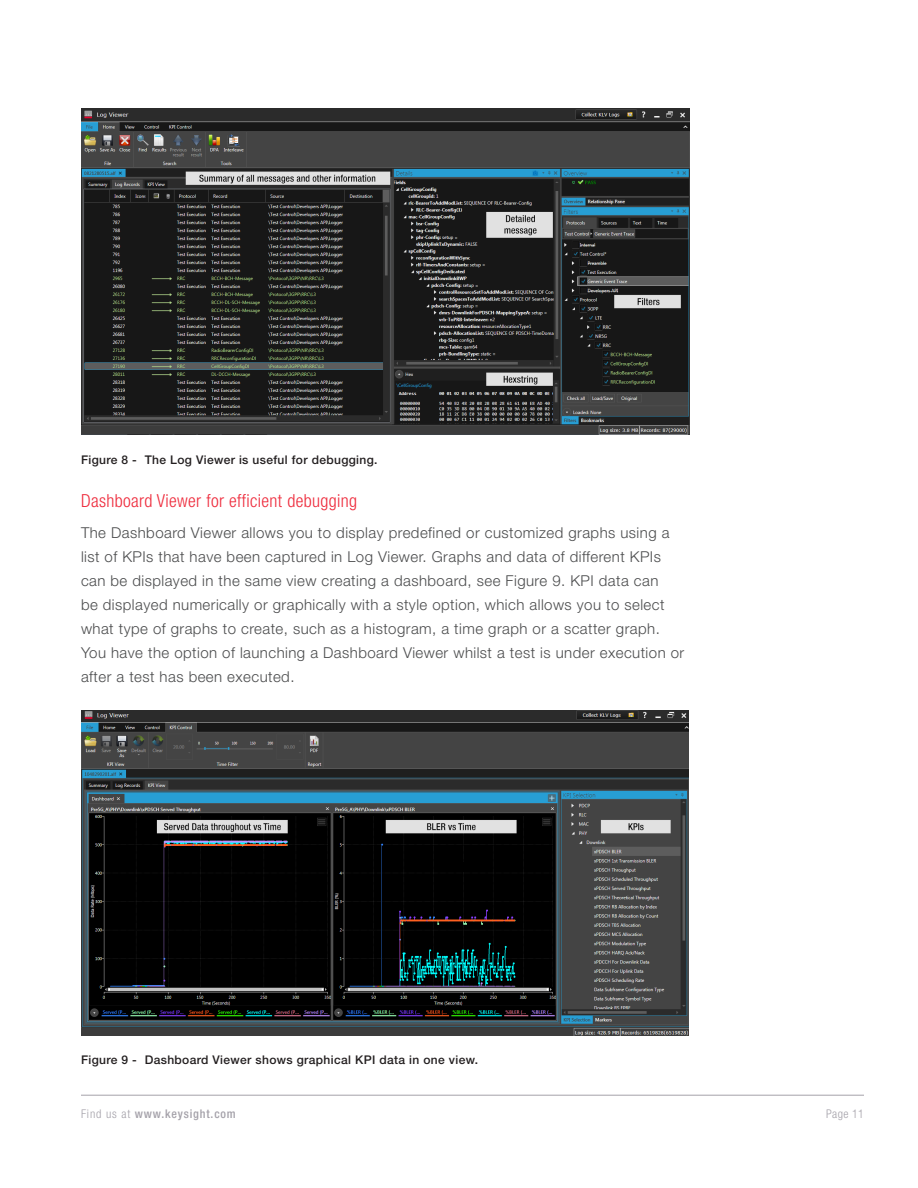
<style>
.page{position:relative;width:918px;height:1188px;background:#fff}
.page>*{position:absolute;margin:0;border:0;box-sizing:border-box;transform-origin:0 0}
.KT_-_Header_3{font:300 condensed 18px "Helvetica Neue LT Std";letter-spacing:.02em;color:#ee2c3d}
.KT_-_Body_Text{font:300 15px/24px "Helvetica Neue LT Std";letter-spacing:.03em;color:#4b4c4d}
.KT_-_Figure_Captions{font:500 12px "Helvetica Neue LT Std";letter-spacing:.03em;color:#231f20}
.t1{font:500 condensed 12px "Helvetica Neue LT Std";letter-spacing:.07em;color:#a4a1a9}
.t2{font:300 condensed 12px "Helvetica Neue LT Std";letter-spacing:.03em;color:#a4a1a9}
.s1{font-weight:300}
</style>
<div class="page">
<hr style="left:81px;top:1095px;width:783px;height:1px;background:#a4a1a9">
<img style="left:81px;top:108px;width:608px;height:327px">
<img style="left:81px;top:711px;width:607px;height:324px">
<p class="KT_-_Figure_Captions" style="left:81px;top:453px;width:298px">Figure 8 - The Log Viewer is useful for debugging.</p>
<p class="KT_-_Header_3" style="left:81px;top:491px;width:278px">Dashboard Viewer for efficient debugging</p>
<p class="KT_-_Body_Text" style="left:81px;top:521px;width:605px">The Dashboard Viewer allows you to display predefined or customized graphs using a list of KPIs that have been captured in Log Viewer. Graphs and data of different KPIs can be displayed in the same view creating a dashboard, see Figure 9. KPI data can<br>be displayed numerically or graphically with a style option, which allows you to select what type of graphs to create, such as a histogram, a time graph or a scatter graph.<br>You have the option of launching a Dashboard Viewer whilst a test is under execution or after a test has been executed.</p>
<p class="KT_-_Figure_Captions" style="left:81px;top:1053px;width:399px">Figure 9 - Dashboard Viewer shows graphical KPI data in one view.</p>
<p class="t1" style="left:81px;top:1106px;width:156px"><span class="s1">Find us at</span> www.keysight.com</p>
<p class="t2" style="left:826px;top:1107px;width:39px">Page 11</p>
</div>
